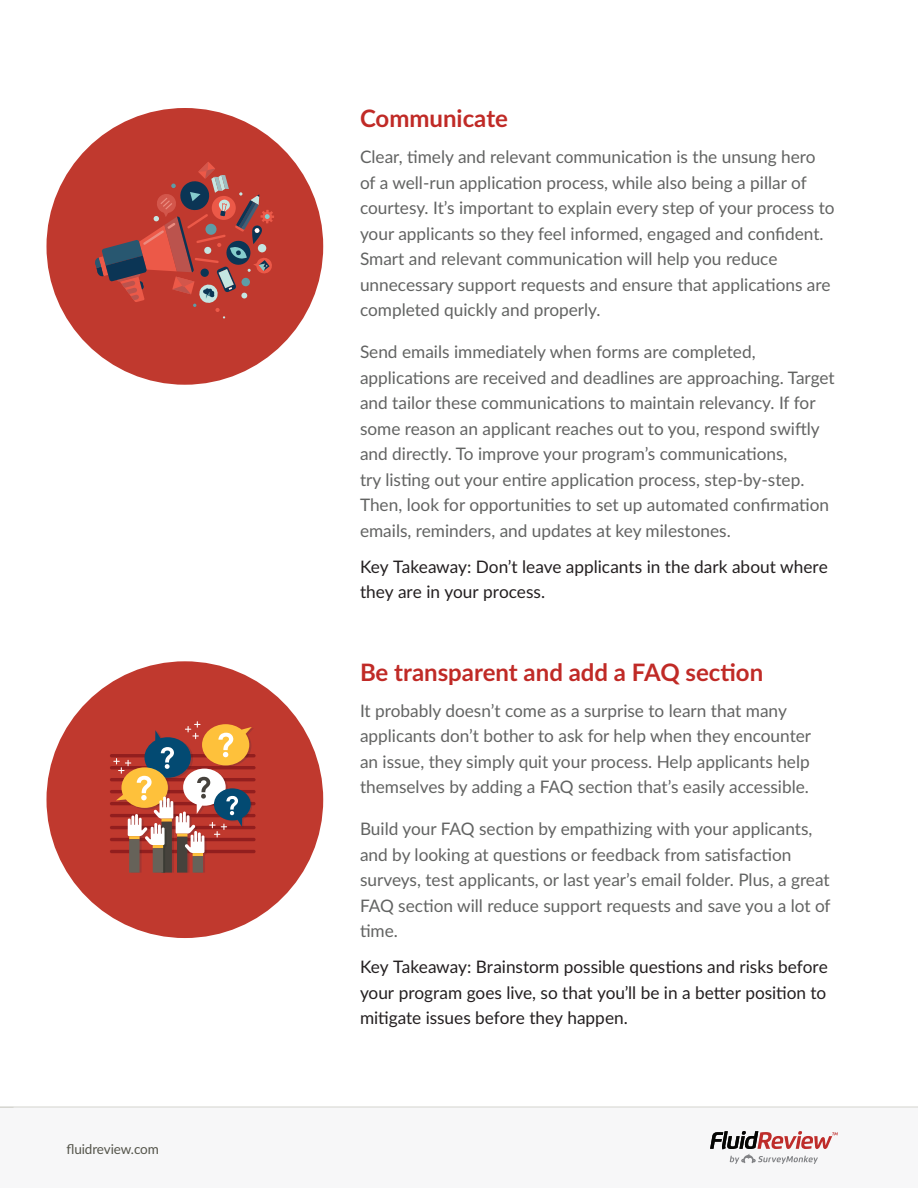
<style>
.page{position:relative;width:918px;height:1188px;background:#fff}
.page>*{position:absolute;margin:0;border:0;box-sizing:border-box;transform-origin:0 0}
.t1{font:700 24px "Lato";color:#c02a26}
.t2{font:17.25px/25.5px "Lato";color:#626362}
.t3{font:17.25px/25.5px "Lato";color:#231f20;text-align:justify}
.t4{font:13.5px "Lato";letter-spacing:-.01em;color:#54544a}
</style>
<div class="page">
<div style="left:46px;top:661px;width:277px;height:277px;background:#c0392e;border-radius:50%"></div>
<hr style="left:110px;top:766px;width:146px;height:3px;background:#921e1e;border-radius:2px">
<hr style="left:110px;top:754px;width:146px;height:3px;background:#921e1e;border-radius:2px">
<hr style="left:110px;top:790px;width:146px;height:3px;background:#921e1e;border-radius:2px">
<hr style="left:110px;top:778px;width:146px;height:3px;background:#921e1e;border-radius:2px">
<hr style="left:110px;top:814px;width:146px;height:3px;background:#921e1e;border-radius:2px">
<hr style="left:110px;top:802px;width:146px;height:3px;background:#921e1e;border-radius:2px">
<hr style="left:110px;top:838px;width:146px;height:3px;background:#921e1e;border-radius:2px">
<hr style="left:110px;top:826px;width:146px;height:3px;background:#921e1e;border-radius:2px">
<hr style="left:110px;top:850px;width:146px;height:3px;background:#921e1e;border-radius:2px">
<svg style="left:113px;top:721px;width:141px;height:152px"></svg>
<div style="left:47px;top:108px;width:276px;height:277px;background:#c0392e;border-radius:50%"></div>
<svg style="left:95px;top:162px;width:179px;height:157px"></svg>
<div style="left:0;top:1107px;width:917px;height:81px;background:#f7f7f8"></div>
<hr style="left:0;top:1107px;width:918px;height:1px;background:#d4d4cf">
<svg style="left:710px;top:1131px;width:127px;height:33px"></svg>
<p class="t4" style="left:67px;top:1139px;width:94px">fluidreview.com</p>
<p class="t1" style="left:360px;top:101px;width:150px">Communicate</p>
<p class="t2" style="left:360px;top:144px;width:476px">Clear, timely and relevant communication is the unsung hero of a well-run application process, while also being a pillar of courtesy. It’s important to explain every step of your process to your applicants so they feel informed, engaged and confident.<br>Smart and relevant communication will help you reduce unnecessary support requests and ensure that applications are completed quickly and properly.</p>
<p class="t2" style="left:360px;top:339px;width:476px">Send emails immediately when forms are completed, applications are received and deadlines are approaching. Target and tailor these communications to maintain relevancy. If for some reason an applicant reaches out to you, respond swiftly and directly. To improve your program’s communications,<br>try listing out your entire application process, step-by-step.<br>Then, look for opportunities to set up automated confirmation emails, reminders, and updates at key milestones.</p>
<p class="t3" style="left:360px;top:553px;width:469px">Key Takeaway: Don’t leave applicants in the dark about where they are in your process.</p>
<p class="t1" style="left:360px;top:654px;width:405px">Be transparent and add a FAQ section</p>
<p class="t2" style="left:360px;top:697px;width:453px">It probably doesn’t come as a surprise to learn that many applicants don’t bother to ask for help when they encounter an issue, they simply quit your process. Help applicants help themselves by adding a FAQ section that’s easily accessible.</p>
<p class="t2" style="left:360px;top:815px;width:472px">Build your FAQ section by empathizing with your applicants, and by looking at questions or feedback from satisfaction surveys, test applicants, or last year’s email folder. Plus, a great FAQ section will reduce support requests and save you a lot of time.</p>
<p class="t3" style="left:360px;top:953px;width:469px">Key Takeaway: Brainstorm possible questions and risks before your program goes live, so that you’ll be in a better position to mitigate issues before they happen.</p>
</div>
